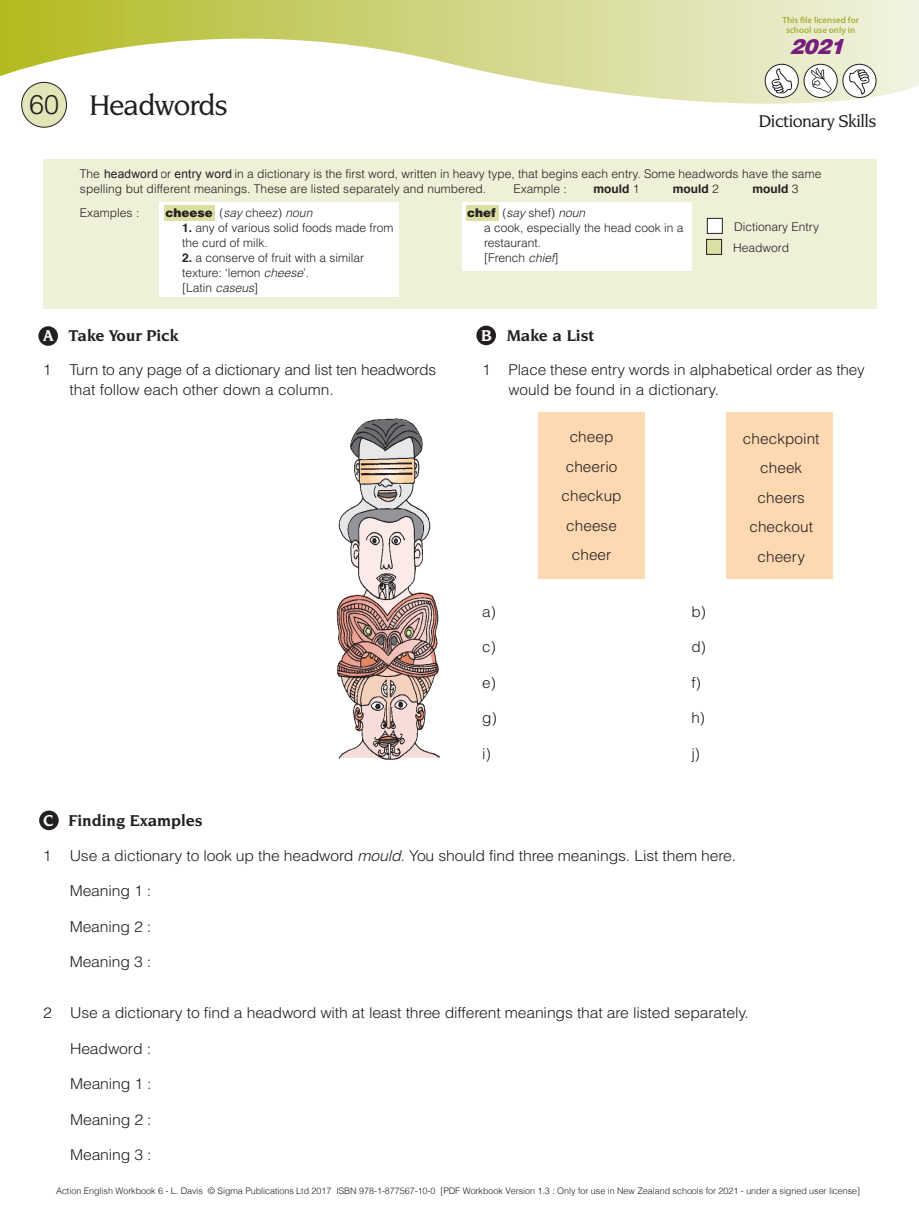
<style>
.page{position:relative;width:919px;height:1225px;background:#fff}
.page>*{position:absolute;margin:0;border:0;box-sizing:border-box;transform-origin:0 0}
.t1{font:500 30px "Novarese IT Cby BT";letter-spacing:-.03em;color:#231f20}
.t2{font:italic 900 21px "Helvetica";color:#781d7d}
.t3{font:500 18px "Novarese IT Cby BT";letter-spacing:-.03em;color:#231f20}
.t4{font:700 16.5px "Novarese IT Cby BT";color:#231f20}
.t5{font:300 15px "Helvetica";letter-spacing:-.01em;color:#231f20;scale:1.05 1}
.t6{font:300 15px/29.5px "Helvetica";letter-spacing:-.01em;color:#231f20;text-align:center}
.t7{font:300 15px/20.5px "Helvetica";letter-spacing:-.01em;color:#231f20;scale:1.04 1}
.t8{font:300 12px/15px "Helvetica";color:#231f20}
.t9{font:12px "Arial";letter-spacing:.015em;color:#231f20}
.t10{font:700 12px "Helvetica";color:#231f20}
.t11{font:italic 300 12px "Helvetica";color:#231f20}
.t12{font:300 9px "Helvetica";letter-spacing:-.005em;color:#231f20}
.t13{font:600 9px/10.5px "Myriad Pro";color:#a9ae37;text-align:center}
.s1{font-family:"Helvetica";font-weight:300;font-size:27px}
.s2{font-family:"Helvetica";font-weight:300}
.s3{font-weight:300}
.s4{font-weight:900}
.s5{font-style:italic}
.s6{font-weight:900;font-style:normal}
.s7{font-style:normal}
.s8{font-weight:700}
.s9{color:#fff}
</style>
<div class="page">
<svg style="left:0;top:0;width:918px;height:104px"></svg>
<svg style="left:765px;top:64px;width:33px;height:33px"></svg>
<div style="left:764px;top:64px;width:34px;height:34px;border:1px solid #231f20;border-radius:50%"></div>
<svg style="left:771px;top:68px;width:21px;height:25px"></svg>
<svg style="left:804px;top:64px;width:33px;height:33px"></svg>
<div style="left:803px;top:64px;width:34px;height:34px;border:1px solid #231f20;border-radius:50%"></div>
<svg style="left:810px;top:68px;width:21px;height:25px"></svg>
<svg style="left:842px;top:64px;width:34px;height:33px"></svg>
<div style="left:842px;top:64px;width:34px;height:34px;border:1px solid #231f20;border-radius:50%"></div>
<svg style="left:849px;top:69px;width:20px;height:26px"></svg>
<div style="left:538px;top:412px;width:106px;height:167px;background:#fed8b1"></div>
<div style="left:726px;top:412px;width:106px;height:167px;background:#fed8b1"></div>
<div style="left:22px;top:82px;width:44px;height:45px;background:#e2e5b7;border-radius:50%"></div>
<div style="left:21px;top:82px;width:46px;height:46px;border:1px solid #231f20;border-radius:50%"></div>
<div style="left:39px;top:327px;width:18px;height:18px;background:#231f20;border-radius:50%"></div>
<div style="left:38px;top:326px;width:20px;height:20px;border:2px solid #231f20;border-radius:50%"></div>
<div style="left:477px;top:326px;width:18px;height:18px;background:#231f20;border-radius:50%"></div>
<div style="left:476px;top:326px;width:20px;height:19px;border:2px solid #231f20;border-radius:50%"></div>
<div style="left:40px;top:811px;width:18px;height:18px;background:#231f20;border-radius:50%"></div>
<div style="left:39px;top:810px;width:20px;height:20px;border:2px solid #231f20;border-radius:50%"></div>
<div style="left:43px;top:159px;width:833px;height:150px;background:#eef0d7"></div>
<div style="left:160px;top:202px;width:239px;height:95px;background:#fff"></div>
<div style="left:462px;top:202px;width:229px;height:68px;background:#fff"></div>
<div style="left:164px;top:205px;width:50px;height:15px;background:#dcdfa2"></div>
<div style="left:466px;top:205px;width:32px;height:15px;background:#dcdfa2"></div>
<div style="left:706px;top:239px;width:15px;height:15px;background:#dcdfa2"></div>
<div style="left:706px;top:239px;width:16px;height:16px;border:1px solid #231f20"></div>
<div style="left:707px;top:218px;width:15px;height:15px;background:#fff"></div>
<div style="left:707px;top:218px;width:15px;height:16px;border:1px solid #231f20"></div>
<svg style="left:336px;top:419px;width:104px;height:340px"></svg>
<h1 class="t1" style="left:29px;top:87px;width:200px"><span class="s1">60</span> Headwords</h1>
<p class="t13" style="left:782px;top:14px;width:78px">This file licensed for school use only in</p>
<h2 class="t2" style="left:789px;top:32px;width:63px">2021</h2>
<h3 class="t3" style="left:758px;top:111px;width:119px">Dictionary Skills</h3>
<p class="t8" style="left:80px;top:166px;width:743px;text-indent:144px">d in a dictionary is the first word, written in heavy type, that begins each entry. Some headwords have the same spelling but different meanings. These are listed separately and numbered.</p>
<p class="t9" style="left:80px;top:166px;width:80px"><span class="s2">The</span> headword</p>
<p class="t9" style="left:150px;top:166px;width:84px"><span class="s2">d or</span> entry word</p>
<p class="t8" style="left:513px;top:181px;width:55px">Example :</p>
<p class="t10" style="left:593px;top:179px;width:48px">mould <span class="s3">1</span></p>
<p class="t10" style="left:673px;top:179px;width:48px">mould <span class="s3">2</span></p>
<p class="t10" style="left:752px;top:179px;width:48px">mould <span class="s3">3</span></p>
<p class="t8" style="left:80px;top:205px;width:61px">Examples :</p>
<p class="t8" style="left:165px;top:205px;width:148px"><span class="s4">cheese</span> (<span class="s5">say</span> cheez) <span class="s5">noun</span></p>
<p class="t11" style="left:467px;top:205px;width:120px"><span class="s6">chef</span> <span class="s7">(</span>say <span class="s7">shef)</span> noun</p>
<p class="t8" style="left:182px;top:220px;width:213px"><span class="s8">1.</span> any of various solid foods made from</p>
<p class="t8" style="left:484px;top:220px;width:201px">a cook, especially the head cook in a</p>
<p class="t8" style="left:182px;top:235px;width:87px">the curd of milk.</p>
<p class="t8" style="left:484px;top:235px;width:59px">restaurant.</p>
<p class="t8" style="left:182px;top:250px;width:184px"><span class="s8">2.</span> a conserve of fruit with a similar</p>
<p class="t8" style="left:484px;top:250px;width:76px">[French <span class="s5">chief</span>]</p>
<p class="t8" style="left:182px;top:265px;width:129px">texture: ‘lemon <span class="s5">cheese</span>’. [Latin <span class="s5">caseus</span>]</p>
<h3 class="t4" style="left:43px;top:325px;width:137px"><span class="s9">A</span> Take Your Pick</h3>
<h3 class="t4" style="left:481px;top:325px;width:114px"><span class="s9">B</span> Make a List</h3>
<p class="t8" style="left:734px;top:218px;width:87px">Dictionary Entry</p>
<p class="t8" style="left:733px;top:239px;width:57px">Headword</p>
<p class="t7" style="left:69px;top:359px;width:354px;text-indent:-26px">1 Turn to any page of a dictionary and list ten headwords that follow each other down a column.</p>
<h3 class="t4" style="left:43px;top:810px;width:161px"><span class="s9">C</span> Finding Examples</h3>
<p class="t6" style="left:508px;top:358px;width:358px;line-height:20.5px;text-align:left;text-indent:-26px">1 Place these entry words in alphabetical order as they would be found in a dictionary.</p>
<p class="t6" style="left:561px;top:422px;width:62px">cheep cheerio checkup cheese cheer</p>
<p class="t6" style="left:742px;top:423px;width:78px">checkpoint cheek cheers checkout cheery</p>
<p class="t6" style="left:482px;top:596px;width:15px">a)</p>
<p class="t6" style="left:691px;top:596px;width:16px">b)</p>
<p class="t6" style="left:482px;top:632px;width:15px">c)</p>
<p class="t6" style="left:691px;top:632px;width:16px">d)</p>
<p class="t6" style="left:482px;top:667px;width:15px">e)</p>
<p class="t6" style="left:691px;top:667px;width:11px">f)</p>
<p class="t6" style="left:482px;top:703px;width:16px">g)</p>
<p class="t6" style="left:691px;top:703px;width:15px">h)</p>
<p class="t6" style="left:482px;top:738px;width:10px">i)</p>
<p class="t6" style="left:691px;top:738px;width:10px">j)</p>
<p class="t5" style="left:43px;top:846px;width:661px">1 Use a dictionary to look up the headword <span class="s5">mould</span>. You should find three meanings. List them here.</p>
<p class="t5" style="left:70px;top:881px;width:79px">Meaning 1 :</p>
<p class="t5" style="left:70px;top:917px;width:79px">Meaning 2 :</p>
<p class="t5" style="left:70px;top:952px;width:79px">Meaning 3 :</p>
<p class="t5" style="left:43px;top:1003px;width:673px">2 Use a dictionary to find a headword with at least three different meanings that are listed separately.</p>
<p class="t5" style="left:70px;top:1039px;width:79px">Headword :</p>
<p class="t5" style="left:70px;top:1074px;width:79px">Meaning 1 :</p>
<p class="t5" style="left:70px;top:1110px;width:79px">Meaning 2 :</p>
<p class="t5" style="left:70px;top:1145px;width:79px">Meaning 3 :</p>
<p class="t12" style="left:56px;top:1182px;width:805px">Action English Workbook 6 - L. Davis © Sigma Publications Ltd 2017 ISBN 978-1-877567-10-0 [PDF Workbook Version 1.3 : Only for use in New Zealand schools for 2021 - under a signed user license]</p>
</div>
